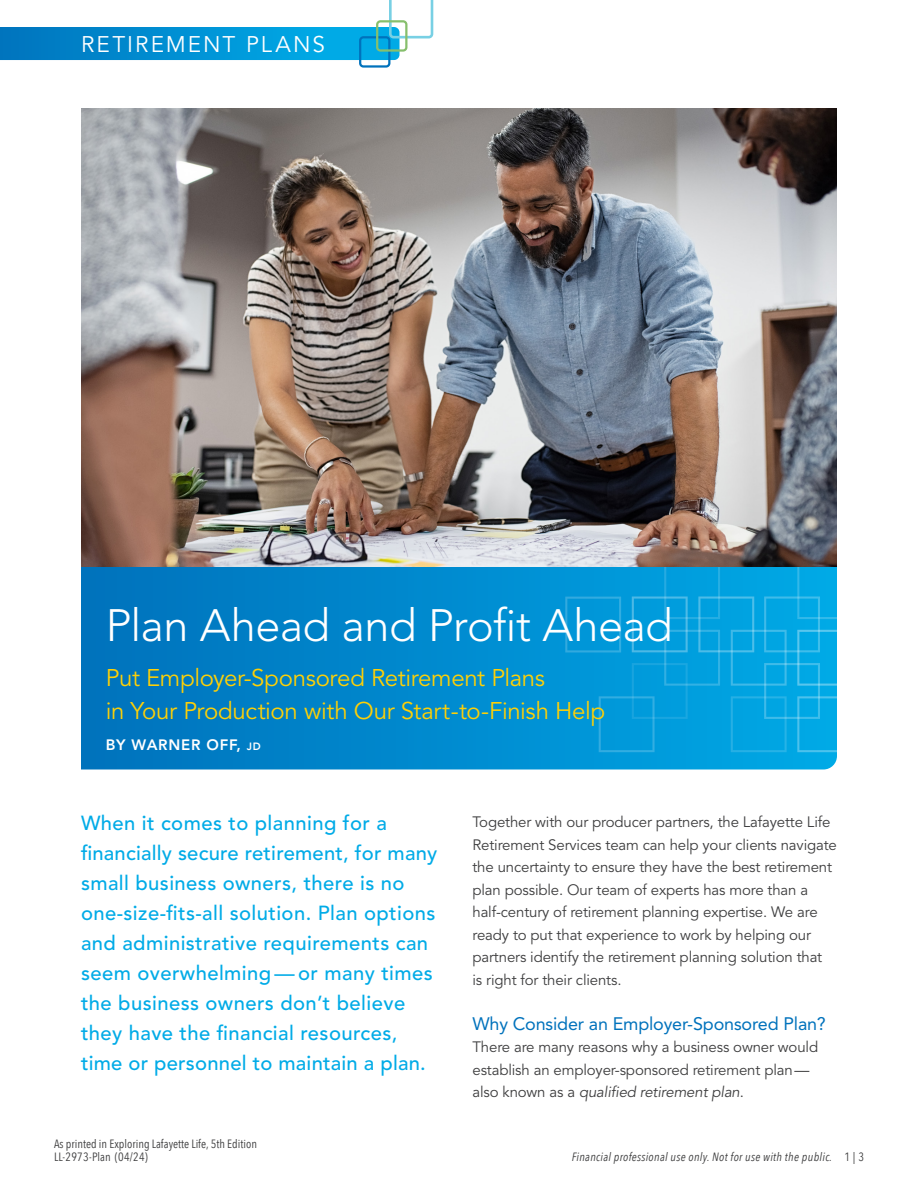
<style>
.page{position:relative;width:918px;height:1188px;background:#fff}
.page>*{position:absolute;margin:0;border:0;box-sizing:border-box;transform-origin:0 0}
.Article_Title{font:300 45px "Avenir LT Std";letter-spacing:-.01em;color:#fff}
.Article_Subtitle{font:24px/33px "Avenir LT Std";letter-spacing:-.015em;color:#fed006}
.t1{font:22.5px "Avenir LT Std";letter-spacing:.09em;color:#fff}
._2021_Intro_13_18_Med{font:500 20.25px/30px "Avenir LT Std";letter-spacing:.02em;color:#00abe7}
._2021_subhd_12_15_Roman{font:18px "Avenir LT Std";letter-spacing:-.01em;color:#0072bc}
._2021_body_indent_10_15{font:15px/22.5px "Avenir LT Std";letter-spacing:-.01em;color:#3e3e3f}
.t2{font:800 15px "Avenir LT Std";letter-spacing:.05em;color:#fff}
.t3{font:italic condensed 12px "Avenir Next LT Pro";letter-spacing:.025em;color:#3e3e3f}
.t4{font:condensed 12px "Avenir Next LT Pro";color:#3e3e3f}
.t5{font:condensed 12px "Avenir Next LT Pro";letter-spacing:.02em;color:#3e3e3f}
.s1{font-size:10.5px}
.s2{font-style:italic}
.s3{font-style:normal}
</style>
<div class="page">
<img style="left:81px;top:108px;width:756px;height:459px">
<svg style="left:81px;top:567px;width:756px;height:203px;background:#0184ca"></svg>
<svg style="left:565px;top:567px;width:272px;height:185px;background:#06a1df"></svg>
<svg style="left:0;top:0;width:433px;height:60px"></svg>
<div style="left:359px;top:36px;width:31px;height:32px;border:2px solid #0072bc;border-radius:3px"></div>
<div style="left:376px;top:20px;width:31px;height:32px;border:2px solid #87bf6d;border-radius:3px"></div>
<p class="t1" style="left:81px;top:31px;width:246px">RETIREMENT PLANS</p>
<p class="Article_Title" style="left:106px;top:599px;width:568px">Plan Ahead and Profit Ahead</p>
<p class="Article_Subtitle" style="left:106px;top:661px;width:501px">Put Employer-Sponsored Retirement Plans<br>in Your Production with Our Start-to-Finish Help</p>
<p class="t2" style="left:106px;top:736px;width:157px">BY WARNER OFF, <span class="s1">jd</span></p>
<p class="_2021_Intro_13_18_Med" style="left:81px;top:808px;width:358px">When it comes to planning for a financially secure retirement, for many small business owners, there is no one-size-fits-all solution. Plan options and administrative requirements can seem overwhelming—or many times the business owners don’t believe they have the financial resources, time or personnel to maintain a plan.</p>
<p class="_2021_body_indent_10_15" style="left:472px;top:811px;width:366px">Together with our producer partners, the Lafayette Life Retirement Services team can help your clients navigate the uncertainty to ensure they have the best retirement plan possible. Our team of experts has more than a half-century of retirement planning expertise. We are ready to put that experience to work by helping our partners identify the retirement planning solution that<br>is right for their clients.</p>
<p class="_2021_subhd_12_15_Roman" style="left:472px;top:1013px;width:355px">Why Consider an Employer-Sponsored Plan?</p>
<p class="_2021_body_indent_10_15" style="left:472px;top:1036px;width:347px">There are many reasons why a business owner would establish an employer-sponsored retirement plan— also known as a <span class="s2">qualified retirement plan</span>.</p>
<p class="t4" style="left:54px;top:1136px;width:204px">As printed in Exploring Lafayette Life, 5th Edition</p>
<p class="t5" style="left:54px;top:1150px;width:95px">LL-2973-Plan (04/24)</p>
<p class="t3" style="left:572px;top:1150px;width:294px">Financial professional use only. Not for use with the public. <span class="s3">1 | 3</span></p>
</div>
